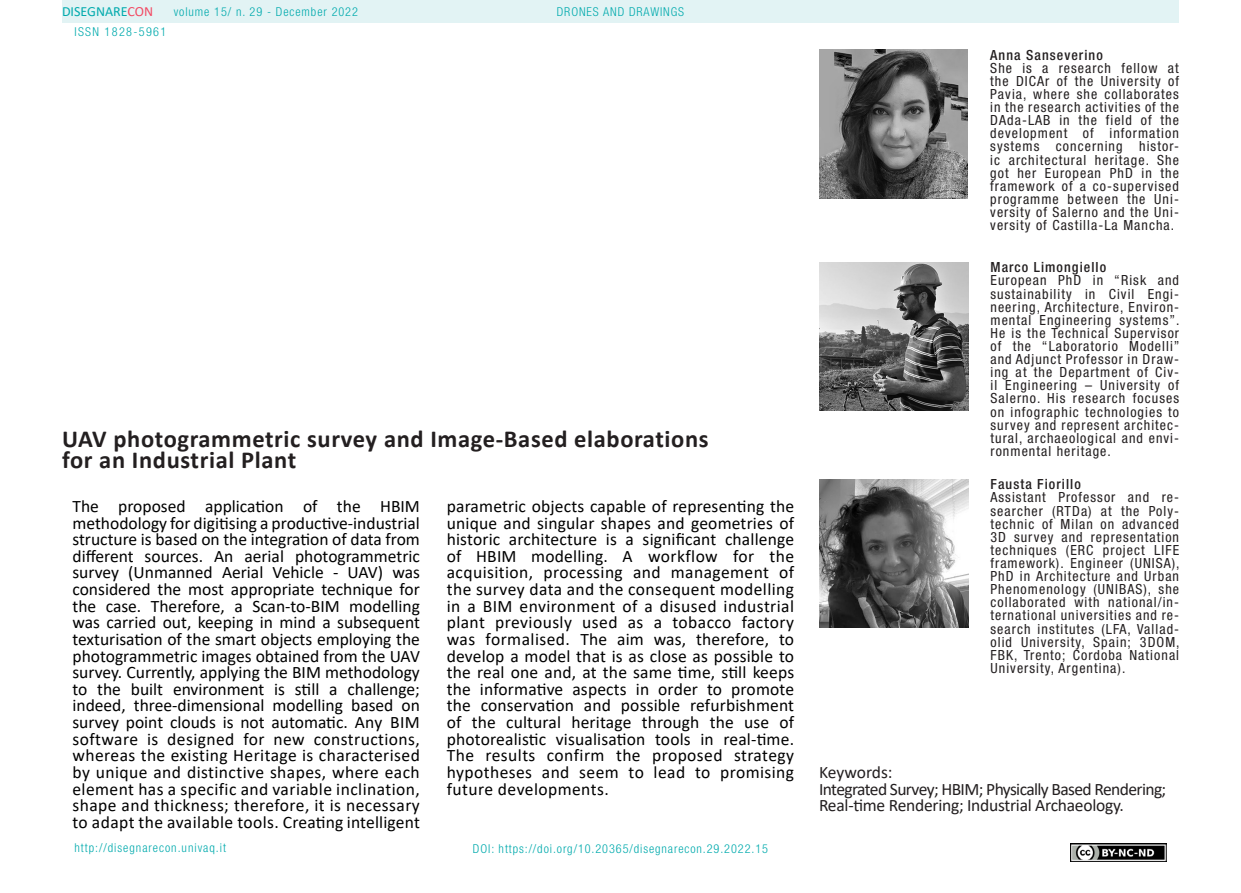
<style>
.page{position:relative;width:1241px;height:893px;background:#fff}
.page>*{position:absolute;margin:0;border:0;box-sizing:border-box;transform-origin:0 0}
.t1{font:700 24.5px/21px "Calibri";letter-spacing:.025em;color:#231f20}
.t2{font:17.5px/16.6px "Calibri";letter-spacing:.025em;color:#000;text-align:justify}
.t3{font:17.5px/16.6px "Calibri";letter-spacing:-.035em;color:#231f20}
.t4{font:condensed 14px/13.1px "Helvetica Neue LT Std";letter-spacing:.075em;color:#231f20;text-align:justify}
.t5{font:500 condensed 14px "Helvetica Neue LT Std";letter-spacing:.075em;color:#231f20}
.t6{font:14px "Calibri";color:#00aaad}
.t7{font:300 condensed 12.25px "Helvetica Neue LT Std";letter-spacing:.075em;color:#00aaad}
.t8{font:300 condensed 12.25px "Helvetica Neue LT Std";letter-spacing:.11em;color:#00aaad}
.s1{color:#f24862}
</style>
<div class="page">
<div style="left:62px;top:0;width:1116px;height:23px;background:#e2f3f4"></div>
<img style="left:1070px;top:843px;width:96px;height:18px">
<img style="left:819px;top:50px;width:148px;height:148px">
<img style="left:819px;top:262px;width:148px;height:149px">
<img style="left:819px;top:479px;width:148px;height:149px">
<p class="t6" style="left:62px;top:2px;width:93px">DISEGNARE<span class="s1">CON</span></p>
<p class="t7" style="left:556px;top:5px;width:129px">DRONES AND DRAWINGS</p>
<p class="t7" style="left:174px;top:5px;width:186px">volume 15/ n. 29 - December 2022</p>
<p class="t8" style="left:74px;top:24px;width:93px">ISSN 1828-5961</p>
<h1 class="t1" style="left:62px;top:428px;width:648px">UAV photogrammetric survey and Image-Based elaborations for an Industrial Plant</h1>
<p class="t2" style="left:72px;top:497px;width:349px">The proposed application of the HBIM methodology for digitising a productive-industrial structure is based on the integration of data from different sources. An aerial photogrammetric survey (Unmanned Aerial Vehicle - UAV) was considered the most appropriate technique for the case. Therefore, a Scan-to-BIM modelling was carried out, keeping in mind a subsequent texturisation of the smart objects employing the photogrammetric images obtained from the UAV survey. Currently, applying the BIM methodology to the built environment is still a challenge; indeed, three-dimensional modelling based on survey point clouds is not automatic. Any BIM software is designed for new constructions, whereas the existing Heritage is characterised by unique and distinctive shapes, where each element has a specific and variable inclination, shape and thickness; therefore, it is necessary to adapt the available tools. Creating intelligent</p>
<p class="t2" style="left:446px;top:497px;width:349px">parametric objects capable of representing the unique and singular shapes and geometries of historic architecture is a significant challenge of HBIM modelling. A workflow for the acquisition, processing and management of the survey data and the consequent modelling in a BIM environment of a disused industrial plant previously used as a tobacco factory was formalised. The aim was, therefore, to develop a model that is as close as possible to the real one and, at the same time, still keeps the informative aspects in order to promote the conservation and possible refurbishment of the cultural heritage through the use of photorealistic visualisation tools in real-time.<br>The results confirm the proposed strategy hypotheses and seem to lead to promising future developments.</p>
<p class="t7" style="left:74px;top:841px;width:153px">http://disegnarecon.univaq.it</p>
<p class="t7" style="left:473px;top:842px;width:296px">DOI: https://doi.org/10.20365/disegnarecon.29.2022.15</p>
<p class="t5" style="left:990px;top:46px;width:114px">Anna Sanseverino</p>
<p class="t4" style="left:990px;top:61px;width:190px">She is a research fellow at the DICAr of the University of Pavia, where she collaborates in the research activities of the DAda-LAB in the field of the development of information systems concerning histor&shy;ic architectural heritage. She got her European PhD in the framework of a co-supervised programme between the Uni&shy;versity of Salerno and the Uni&shy;versity of Castilla-La Mancha.</p>
<p class="t5" style="left:990px;top:259px;width:117px">Marco Limongiello</p>
<p class="t4" style="left:990px;top:274px;width:191px">European PhD in “Risk and sustainability in Civil Engi&shy;neering, Architecture, Environ&shy;mental Engineering systems”.<br>He is the Technical Supervisor of the “Laboratorio Modelli” and Adjunct Professor in Draw&shy;ing at the Department of Civ&shy;il Engineering – University of Salerno. His research focuses on infographic technologies to survey and represent architec&shy;tural, archaeological and envi&shy;ronmental heritage.</p>
<p class="t5" style="left:990px;top:476px;width:92px">Fausta Fiorillo</p>
<p class="t4" style="left:990px;top:491px;width:191px">Assistant Professor and re&shy;searcher (RTDa) at the Poly&shy;technic of Milan on advanced 3D survey and representation techniques (ERC project LIFE framework). Engineer (UNISA), PhD in Architecture and Urban Phenomenology (UNIBAS), she collaborated with national/in&shy;ternational universities and re&shy;search institutes (LFA, Vallad&shy;olid University, Spain; 3DOM, FBK, Trento; Cordoba National University, Argentina).</p>
<p class="t3" style="left:819px;top:763px;width:349px">Keywords:<br>Integrated Survey; HBIM; Physically Based Rendering;<br>Real-time Rendering; Industrial Archaeology.</p>
</div>
